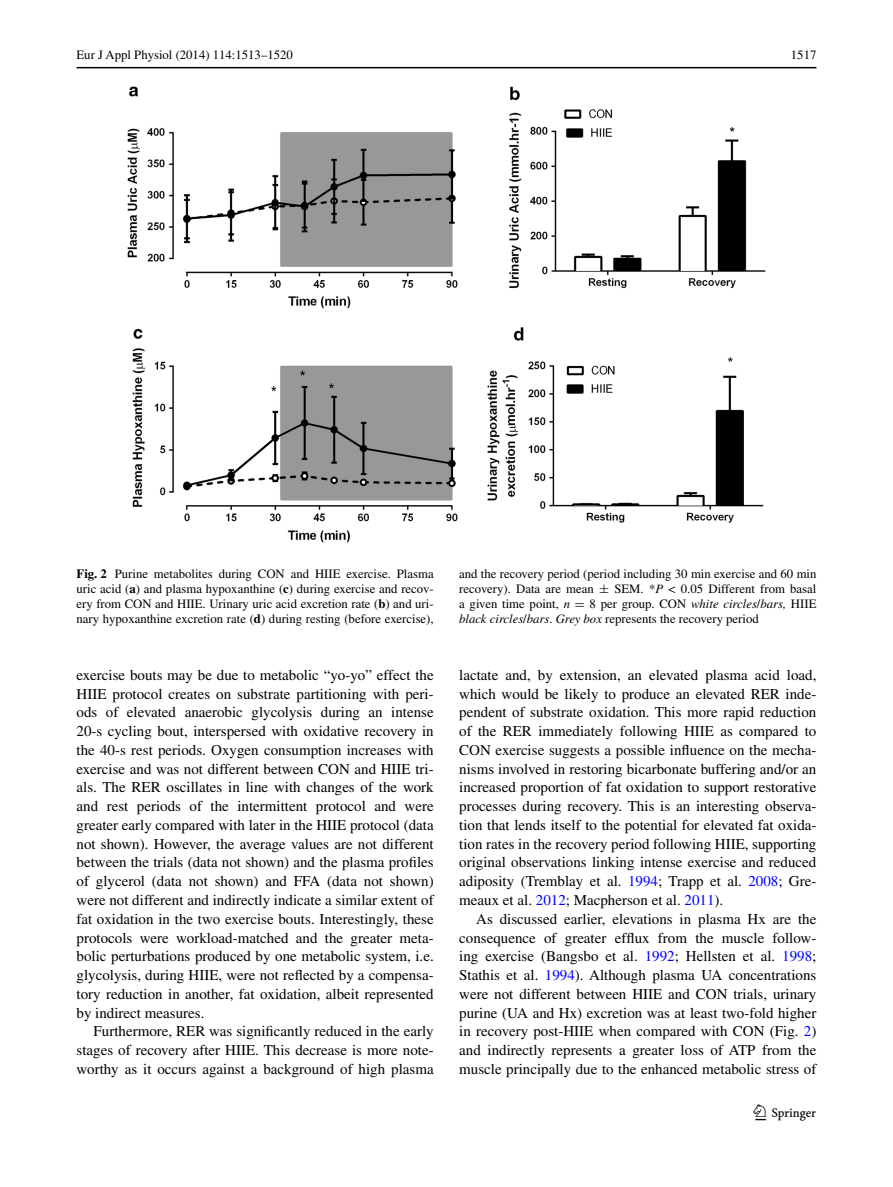
<style>
.page{position:relative;width:893px;height:1187px;background:#fff}
.page>*{position:absolute;margin:0;border:0;box-sizing:border-box;transform-origin:0 0}
.t1{font:22.5px "Springnew";color:#000}
.t2{font:15px/18.8px "Times";color:#000;text-align:justify}
.t3{font:12.75px/15px "Times";color:#000;text-align:justify}
.s1{font-weight:700}
.s2{font-family:"MTSY"}
.s3{font-style:italic}
.s4{color:#00f}
</style>
<div class="page">
<hr style="left:77px;top:67px;width:739px;height:1px;background:#000">
<img style="left:128px;top:87px;width:637px;height:455px">
<p class="t3" style="left:77px;top:48px;width:218px">Eur J Appl Physiol (2014) 114:1513–1520</p>
<p class="t3" style="left:791px;top:48px;width:27px">1517</p>
<p class="t3" style="left:77px;top:566px;width:359px"><span class="s1">Fig. 2</span> Purine metabolites during CON and HIIE exercise. Plasma uric acid (<span class="s1">a</span>) and plasma hypoxanthine (<span class="s1">c</span>) during exercise and recov&shy;ery from CON and HIIE. Urinary uric acid excretion rate (<span class="s1">b</span>) and uri&shy;nary hypoxanthine excretion rate (<span class="s1">d</span>) during resting (before exercise),</p>
<p class="t3" style="left:459px;top:565px;width:359px">and the recovery period (period including 30 min exercise and 60 min recovery). Data are mean <span class="s2">±</span> SEM. *<span class="s3">P</span> &lt; 0.05 Different from basal a given time point, <span class="s3">n</span> <span class="s2">=</span> 8 per group. CON <span class="s3">white circles</span>/<span class="s3">bars,</span> HIIE <span class="s3">black circles</span>/<span class="s3">bars</span>. <span class="s3">Grey box</span> represents the recovery period</p>
<p class="t2" style="left:77px;top:665px;width:359px">exercise bouts may be due to metabolic “yo-yo” effect the HIIE protocol creates on substrate partitioning with peri&shy;ods of elevated anaerobic glycolysis during an intense 20-s cycling bout, interspersed with oxidative recovery in the 40-s rest periods. Oxygen consumption increases with exercise and was not different between CON and HIIE tri&shy;als. The RER oscillates in line with changes of the work and rest periods of the intermittent protocol and were greater early compared with later in the HIIE protocol (data not shown). However, the average values are not different between the trials (data not shown) and the plasma profiles of glycerol (data not shown) and FFA (data not shown) were not different and indirectly indicate a similar extent of fat oxidation in the two exercise bouts. Interestingly, these protocols were workload-matched and the greater meta&shy;bolic perturbations produced by one metabolic system, i.e. glycolysis, during HIIE, were not reflected by a compensa&shy;tory reduction in another, fat oxidation, albeit represented by indirect measures.</p>
<p class="t2" style="left:77px;top:1021px;width:359px;text-indent:17px">Furthermore, RER was significantly reduced in the early stages of recovery after HIIE. This decrease is more note&shy;worthy as it occurs against a background of high plasma</p>
<p class="t2" style="left:459px;top:665px;width:359px">lactate and, by extension, an elevated plasma acid load, which would be likely to produce an elevated RER inde&shy;pendent of substrate oxidation. This more rapid reduction of the RER immediately following HIIE as compared to CON exercise suggests a possible influence on the mecha&shy;nisms involved in restoring bicarbonate buffering and/or an increased proportion of fat oxidation to support restorative processes during recovery. This is an interesting observa&shy;tion that lends itself to the potential for elevated fat oxida&shy;tion rates in the recovery period following HIIE, supporting original observations linking intense exercise and reduced adiposity (Tremblay et al. <span class="s4">1994</span>; Trapp et al. <span class="s4">2008</span>; Gre&shy;meaux et al. <span class="s4">2012</span>; Macpherson et al. <span class="s4">2011</span>).</p>
<p class="t2" style="left:459px;top:909px;width:359px;text-indent:17px">As discussed earlier, elevations in plasma Hx are the consequence of greater efflux from the muscle follow&shy;ing exercise (Bangsbo et al. <span class="s4">1992</span>; Hellsten et al. <span class="s4">1998</span>; Stathis et al. <span class="s4">1994</span>). Although plasma UA concentrations were not different between HIIE and CON trials, urinary purine (UA and Hx) excretion was at least two-fold higher in recovery post-HIIE when compared with CON (Fig. <span class="s4">2</span>) and indirectly represents a greater loss of ATP from the muscle principally due to the enhanced metabolic stress of</p>
<h1 class="t1" style="left:755px;top:1104px;width:62px">1 3</h1>
</div>
